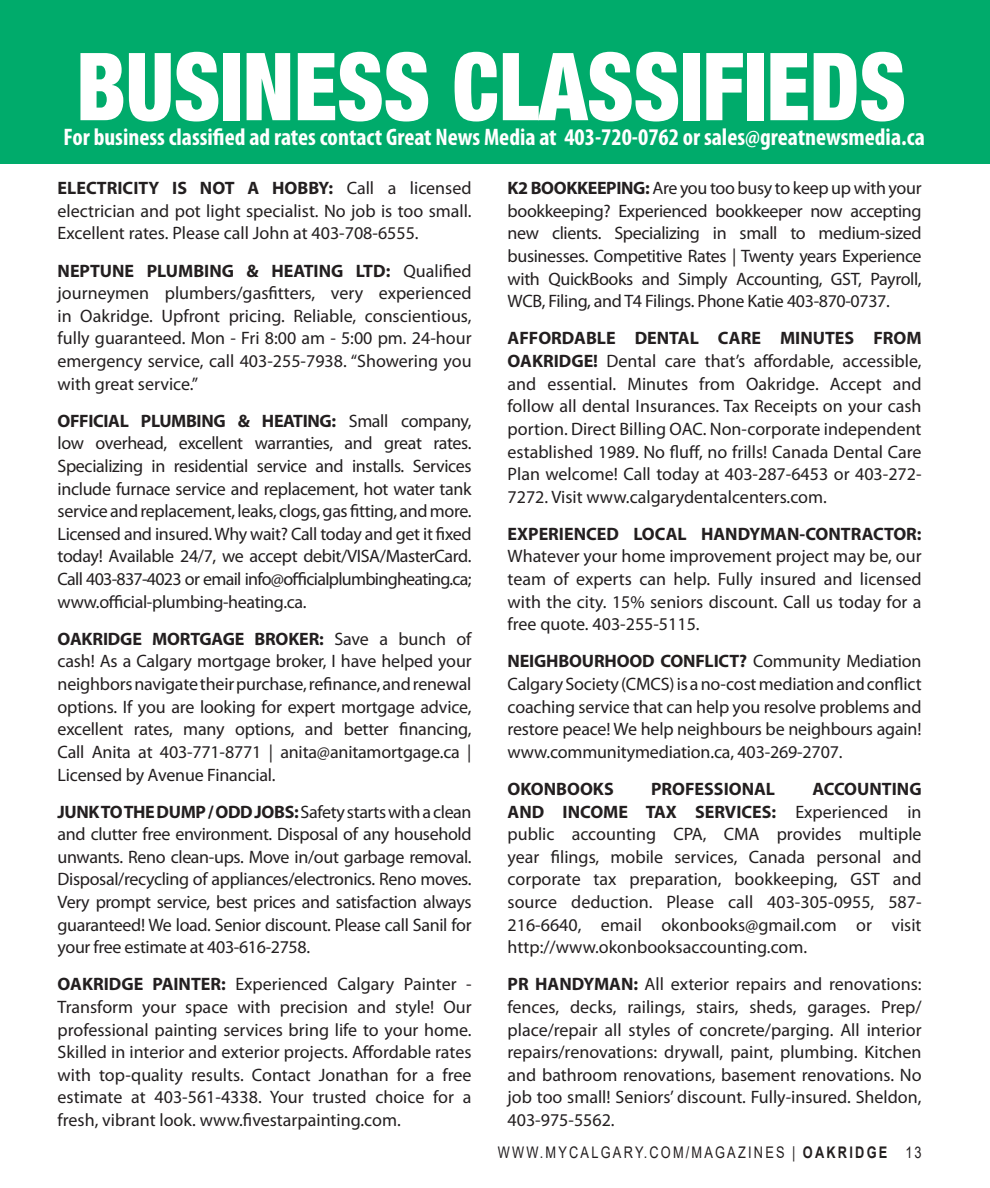
<style>
.page{position:relative;width:990px;height:1188px;background:#fff}
.page>*{position:absolute;margin:0;border:0;box-sizing:border-box;transform-origin:0 0}
.t1{font:900 condensed 94px "Helvetica Neue LT Std";color:#fff;scale:.92 1}
.t2{font:700 condensed 24px "Myriad Pro";color:#fff}
.Body_text{font:18px/22.6px "Myriad Pro";letter-spacing:-.005em;color:#231f20;text-align:justify}
.Body_text-2{font:700 18px "Myriad Pro";color:#231f20}
.t3{font:16px "Arial";letter-spacing:.175em;color:#231f20;scale:.8 1}
.s1{font-weight:700}
</style>
<div class="page">
<div style="left:0;top:0;width:990px;height:163px;background:#00ab6b"></div>
<p class="t1" style="left:76px;top:29px;width:903px">BUSINESS CLASSIFIEDS</p>
<p class="t2" style="left:64px;top:122px;width:863px">For business classified ad rates contact Great News Media at 403-720-0762 or sales@greatnewsmedia.ca</p>
<p class="Body_text" style="left:58px;top:177px;width:415px"><span class="s1">ELECTRICITY IS NOT A HOBBY:</span> Call a licensed electrician and pot light specialist. No job is too small.<br>Excellent rates. Please call John at 403-708-6555.</p>
<p class="Body_text" style="left:58px;top:259px;width:416px"><span class="s1">NEPTUNE PLUMBING &amp; HEATING LTD:</span> Qualified journeymen plumbers/gasfitters, very experienced in Oakridge. Upfront pricing. Reliable, conscientious, fully guaranteed. Mon - Fri 8:00 am - 5:00 pm. 24-hour emergency service, call 403-255-7938. “Showering you with great service.”</p>
<p class="Body_text" style="left:58px;top:409px;width:416px"><span class="s1">OFFICIAL PLUMBING &amp; HEATING:</span> Small company, low overhead, excellent warranties, and great rates.<br>Specializing in residential service and installs. Services include furnace service and replacement, hot water tank service and replacement, leaks, clogs, gas fitting, and more.<br>Licensed and insured. Why wait? Call today and get it fixed today! Available 24/7, we accept debit/VISA/MasterCard.<br>Call 403-837-4023 or email info@officialplumbingheating.ca; www.official-plumbing-heating.ca.</p>
<p class="Body_text" style="left:58px;top:627px;width:416px"><span class="s1">OAKRIDGE MORTGAGE BROKER:</span> Save a bunch of cash! As a Calgary mortgage broker, I have helped your neighbors navigate their purchase, refinance, and renewal options. If you are looking for expert mortgage advice, excellent rates, many options, and better financing, Call Anita at 403-771-8771 | anita@anitamortgage.ca | Licensed by Avenue Financial.</p>
<p class="Body_text" style="left:58px;top:800px;width:416px"><span class="s1">JUNK TO THE DUMP / ODD JOBS:</span> Safety starts with a clean and clutter free environment. Disposal of any household unwants. Reno clean-ups. Move in/out garbage removal.<br>Disposal/recycling of appliances/electronics. Reno moves.<br>Very prompt service, best prices and satisfaction always guaranteed! We load. Senior discount. Please call Sanil for your free estimate at 403-616-2758.</p>
<p class="Body_text" style="left:58px;top:973px;width:416px"><span class="s1">OAKRIDGE PAINTER:</span> Experienced Calgary Painter - Transform your space with precision and style! Our professional painting services bring life to your home.<br>Skilled in interior and exterior projects. Affordable rates with top-quality results. Contact Jonathan for a free estimate at 403-561-4338. Your trusted choice for a fresh, vibrant look. www.fivestarpainting.com.</p>
<p class="Body_text" style="left:508px;top:177px;width:416px"><span class="s1">K2 BOOKKEEPING:</span> Are you too busy to keep up with your bookkeeping? Experienced bookkeeper now accepting new clients. Specializing in small to medium-sized businesses. Competitive Rates | Twenty years Experience with QuickBooks and Simply Accounting, GST, Payroll, WCB, Filing, and T4 Filings. Phone Katie 403-870-0737.</p>
<p class="Body_text" style="left:508px;top:327px;width:416px"><span class="s1">AFFORDABLE DENTAL CARE MINUTES FROM OAKRIDGE!</span> Dental care that’s affordable, accessible, and essential. Minutes from Oakridge. Accept and follow all dental Insurances. Tax Receipts on your cash portion. Direct Billing OAC. Non-corporate independent established 1989. No fluff, no frills! Canada Dental Care Plan welcome! Call today at 403-287-6453 or 403-272- 7272. Visit www.calgarydentalcenters.com.</p>
<p class="Body_text" style="left:508px;top:522px;width:416px"><span class="s1">EXPERIENCED LOCAL HANDYMAN-CONTRACTOR:<br></span>Whatever your home improvement project may be, our team of experts can help. Fully insured and licensed with the city. 15% seniors discount. Call us today for a free quote. 403-255-5115.</p>
<p class="Body_text" style="left:508px;top:650px;width:416px"><span class="s1">NEIGHBOURHOOD CONFLICT?</span> Community Mediation Calgary Society (CMCS) is a no-cost mediation and conflict coaching service that can help you resolve problems and restore peace! We help neighbours be neighbours again! www.communitymediation.ca, 403-269-2707.</p>
<p class="Body_text-2" style="left:508px;top:777px;width:108px">OKONBOOKS</p>
<p class="Body_text-2" style="left:651px;top:777px;width:125px">PROFESSIONAL</p>
<p class="Body_text" style="left:508px;top:777px;width:416px;text-indent:305px"><span class="s1">ACCOUNTING AND INCOME TAX SERVICES:</span> Experienced in public accounting CPA, CMA provides multiple year filings, mobile services, Canada personal and corporate tax preparation, bookkeeping, GST and source deduction. Please call 403-305-0955, 587- 216-6640, email okonbooks@gmail.com or visit http://www.okonbooksaccounting.com.</p>
<p class="Body_text" style="left:508px;top:973px;width:416px"><span class="s1">PR HANDYMAN:</span> All exterior repairs and renovations: fences, decks, railings, stairs, sheds, garages. Prep/ place/repair all styles of concrete/parging. All interior repairs/renovations: drywall, paint, plumbing. Kitchen and bathroom renovations, basement renovations. No job too small! Seniors’ discount. Fully-insured. Sheldon, 403-975-5562.</p>
<p class="t3" style="left:498px;top:1141px;width:531px">WWW.MYCALGARY.COM/MAGAZINES | <span class="s1">OAKRIDGE</span> 13</p>
</div>
